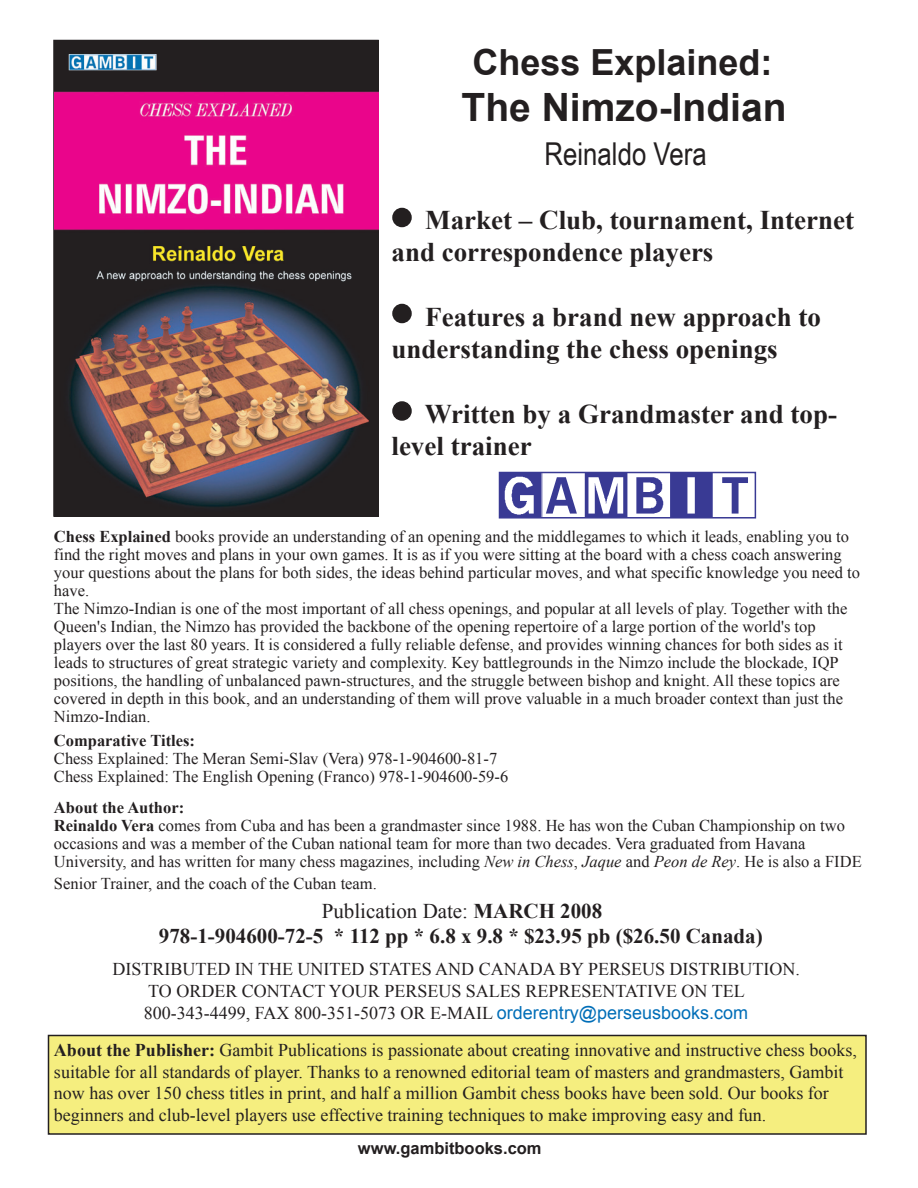
<style>
.page{position:relative;width:918px;height:1188px;background:#fff}
.page>*{position:absolute;margin:0;border:0;box-sizing:border-box;transform-origin:0 0}
.t1{font:700 39px "Arial";color:#231f20}
.t2{font:700 36px "Arial";color:#231f20}
.t3{font:31.5px "Arial Narrow";color:#231f20}
.t4{font:700 27px/32.2px "Times New Roman";color:#231f20}
.t5{font:700 21px/25.5px "Times New Roman";color:#231f20;text-align:center}
.t6{font:18px/21.8px "Times New Roman";color:#231f20}
.t7{font:16.5px/18px "Times New Roman";color:#231f20}
.t8{font:700 16.5px "Arial";color:#231f20}
.t9{font:700 16.5px "Times New Roman";color:#231f20}
.s1{font-weight:700}
.s2{font-style:italic}
.s3{font-weight:400}
.s4{font-family:"Arial";color:#006eb8}
</style>
<div class="page">
<svg style="left:498px;top:471px;width:259px;height:48px"></svg>
<img style="left:54px;top:40px;width:324px;height:476px">
<div style="left:48px;top:1035px;width:819px;height:100px;background:#f5ee7f;border:2px solid #231f20"></div>
<div style="left:392px;top:401px;width:20px;height:20px;background:#231f20;border:2px solid #231f20;border-radius:50%"></div>
<div style="left:392px;top:304px;width:20px;height:19px;background:#231f20;border:2px solid #231f20;border-radius:50%"></div>
<div style="left:392px;top:208px;width:20px;height:19px;background:#231f20;border:2px solid #231f20;border-radius:50%"></div>
<h2 class="t2" style="left:472px;top:38px;width:302px">Chess Explained:</h2>
<h1 class="t1" style="left:462px;top:82px;width:327px">The Nimzo-Indian</h1>
<h3 class="t3" style="left:544px;top:130px;width:164px">Reinaldo Vera</h3>
<h3 class="t4" style="left:392px;top:203px;width:464px;text-indent:34px">Market – Club, tournament, Internet and correspondence players</h3>
<h3 class="t4" style="left:392px;top:300px;width:431px;text-indent:34px">Features a brand new approach to understanding the chess openings</h3>
<h3 class="t4" style="left:392px;top:397px;width:447px;text-indent:33px">Written by a Grandmaster and top&shy;level trainer</h3>
<p class="t7" style="left:54px;top:527px;width:808px"><span class="s1">Chess Explained</span> books provide an understanding of an opening and the middlegames to which it leads, enabling you to find the right moves and plans in your own games. It is as if you were sitting at the board with a chess coach answering your questions about the plans for both sides, the ideas behind particular moves, and what specific knowledge you need to have.<br>The Nimzo-Indian is one of the most important of all chess openings, and popular at all levels of play. Together with the Queen's Indian, the Nimzo has provided the backbone of the opening repertoire of a large portion of the world's top players over the last 80 years. It is considered a fully reliable defense, and provides winning chances for both sides as it leads to structures of great strategic variety and complexity. Key battlegrounds in the Nimzo include the blockade, IQP positions, the handling of unbalanced pawn-structures, and the struggle between bishop and knight. All these topics are covered in depth in this book, and an understanding of them will prove valuable in a much broader context than just the Nimzo-Indian.</p>
<p class="t9" style="left:54px;top:729px;width:143px">Comparative Titles:</p>
<p class="t7" style="left:54px;top:749px;width:456px">Chess Explained: The Meran Semi-Slav (Vera) 978-1-904600-81-7<br>Chess Explained: The English Opening (Franco) 978-1-904600-59-6</p>
<p class="t7" style="left:54px;top:798px;width:809px"><span class="s1">About the Author:<br>Reinaldo Vera</span> comes from Cuba and has been a grandmaster since 1988. He has won the Cuban Championship on two occasions and was a member of the Cuban national team for more than two decades. Vera graduated from Havana University, and has written for many chess magazines, including <span class="s2">New in Chess</span>, <span class="s2">Jaque</span> and <span class="s2">Peon de Rey</span>. He is also a FIDE</p>
<p class="t7" style="left:54px;top:874px;width:324px">Senior Trainer, and the coach of the Cuban team.</p>
<p class="t5" style="left:159px;top:897px;width:605px"><span class="s3">Publication Date:</span> MARCH 2008<br>978-1-904600-72-5 * 112 pp * 6.8 x 9.8 * $23.95 pb ($26.50 Canada)</p>
<p class="t6" style="left:144px;top:958px;width:658px;text-indent:-32px">DISTRIBUTED IN THE UNITED STATES AND CANADA BY PERSEUS DISTRIBUTION.<br>TO ORDER CONTACT YOUR PERSEUS SALES REPRESENTATIVE ON TEL<br>800-343-4499, FAX 800-351-5073 OR E-MAIL <span class="s4">orderentry@perseusbooks.com</span></p>
<p class="t6" style="left:54px;top:1039px;width:804px"><span class="s1">About the Publisher:</span> Gambit Publications is passionate about creating innovative and instructive chess books, suitable for all standards of player. Thanks to a renowned editorial team of masters and grandmasters, Gambit now has over 150 chess titles in print, and half a million Gambit chess books have been sold. Our books for beginners and club-level players use effective training techniques to make improving easy and fun.</p>
<p class="t8" style="left:358px;top:1137px;width:185px">www.gambitbooks.com</p>
</div>
